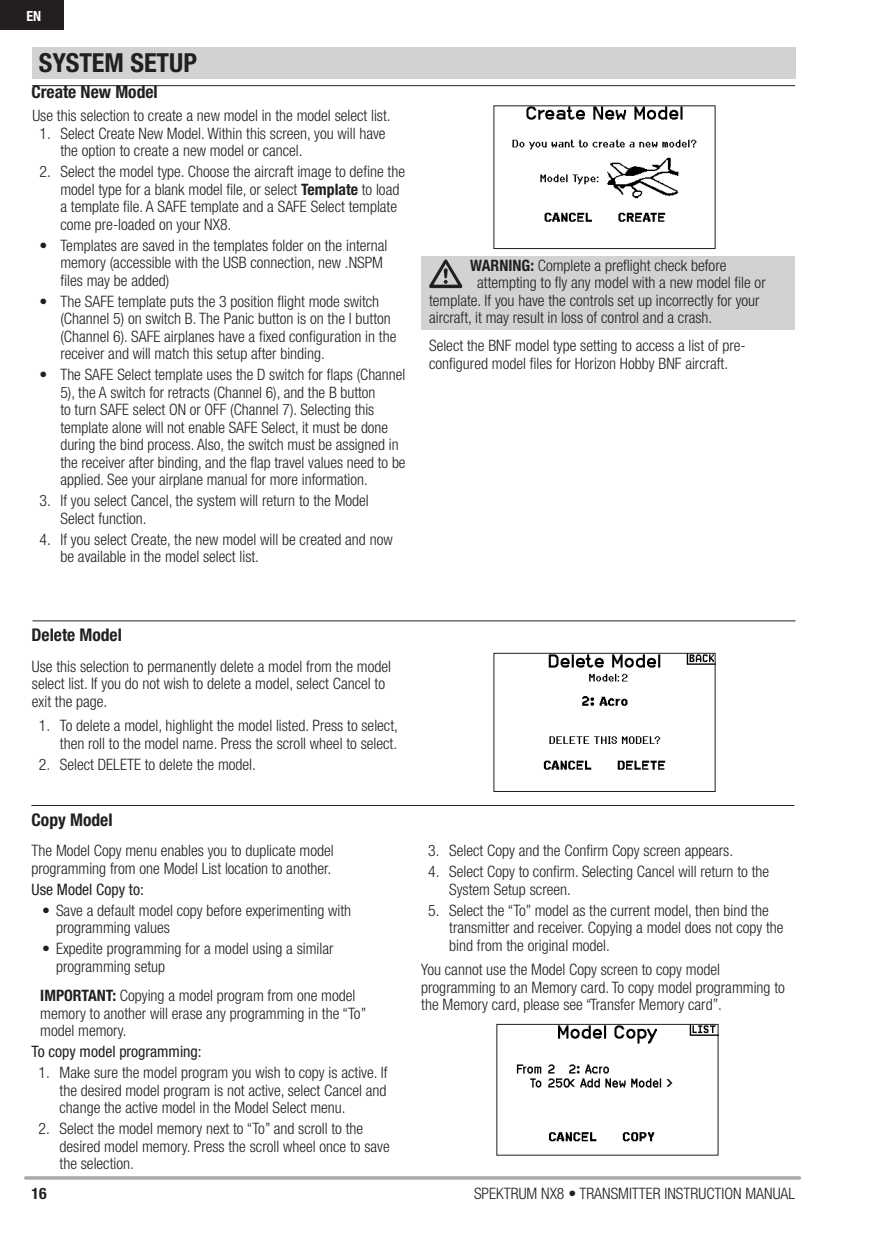
<style>
.page{position:relative;width:874px;height:1241px;background:#fff}
.page>*{position:absolute;margin:0;border:0;box-sizing:border-box;transform-origin:0 0}
.t1{font:700 condensed 26.25px "Helvetica Neue LT Std";color:#231f20}
.subsub{font:700 condensed 17.5px "Helvetica Neue LT Std";color:#231f20}
.body{font:300 condensed 15.75px/17.5px "Helvetica Neue LT Std";color:#231f20}
.Numbered_List_2{font:300 condensed 15.75px/17.5px "Helvetica Neue LT Std";color:#231f20}
.body-2{font:condensed 15.75px "Helvetica Neue LT Std";color:#231f20}
.t2{font:700 condensed 15.75px "Helvetica Neue LT Std";color:#231f20}
.t3{font:700 condensed 14px "Helvetica Neue LT Std";color:#fff}
.s1{font-weight:700}
</style>
<div class="page">
<svg style="left:26px;top:1176px;width:773px;height:3px;background:#adaeb2"></svg>
<div style="left:0;top:0;width:64px;height:30px;background:#231f20"></div>
<img style="left:516px;top:1025px;width:200px;height:117px">
<div style="left:496px;top:1023px;width:222px;height:132px;border:1px solid #231f20"></div>
<div style="left:32px;top:47px;width:763px;height:32px;background:#d1d2d4"></div>
<hr style="left:32px;top:620px;width:763px;height:1px;background:#231f20">
<hr style="left:31px;top:805px;width:763px;height:1px;background:#231f20">
<img style="left:543px;top:654px;width:170px;height:116px">
<div style="left:493px;top:652px;width:222px;height:139px;border:1px solid #231f20"></div>
<hr style="left:32px;top:85px;width:762px;height:1px;background:#231f20">
<div style="left:421px;top:256px;width:373px;height:73px;background:#d1d2d4"></div>
<svg style="left:429px;top:259px;width:33px;height:29px"></svg>
<img style="left:512px;top:107px;width:185px;height:115px">
<div style="left:493px;top:105px;width:222px;height:144px;border:1px solid #231f20"></div>
<p class="t3" style="left:26px;top:7px;width:16px">EN</p>
<p class="t1" style="left:39px;top:47px;width:159px">SYSTEM SETUP</p>
<p class="subsub" style="left:31px;top:82px;width:128px">Create New Model</p>
<p class="body" style="left:32px;top:106px;width:359px">Use this selection to create a new model in the model select list.</p>
<p class="body" style="left:60px;top:124px;width:326px;text-indent:-21px">1. Select Create New Model. Within this screen, you will have the option to create a new model or cancel.</p>
<p class="body" style="left:60px;top:162px;width:346px;text-indent:-21px">2. Select the model type. Choose the aircraft image to define the model type for a blank model file, or select <span class="s1">Template</span> to load a template file. A SAFE template and a SAFE Select template come pre-loaded on your NX8.</p>
<p class="body" style="left:60px;top:236px;width:328px;text-indent:-21px">• Templates are saved in the templates folder on the internal memory (accessible with the USB connection, new .NSPM files may be added)</p>
<p class="body" style="left:60px;top:292px;width:337px;text-indent:-21px">• The SAFE template puts the 3 position flight mode switch (Channel 5) on switch B. The Panic button is on the I button (Channel 6). SAFE airplanes have a fixed configuration in the receiver and will match this setup after binding.</p>
<p class="body" style="left:60px;top:365px;width:346px;text-indent:-21px">• The SAFE Select template uses the D switch for flaps (Channel 5), the A switch for retracts (Channel 6), and the B button<br>to turn SAFE select ON or OFF (Channel 7). Selecting this template alone will not enable SAFE Select, it must be done during the bind process. Also, the switch must be assigned in the receiver after binding, and the flap travel values need to be applied. See your airplane manual for more information.</p>
<p class="body" style="left:60px;top:491px;width:310px;text-indent:-21px">3. If you select Cancel, the system will return to the Model<br>Select function.</p>
<p class="body" style="left:60px;top:530px;width:333px;text-indent:-21px">4. If you select Create, the new model will be created and now be available in the model select list.</p>
<p class="Numbered_List_2" style="left:470px;top:256px;width:257px"><span class="s1">WARNING:</span> Complete a preflight check before</p>
<p class="Numbered_List_2" style="left:477px;top:274px;width:290px">attempting to fly any model with a new model file or</p>
<p class="Numbered_List_2" style="left:429px;top:291px;width:332px">template. If you have the controls set up incorrectly for your</p>
<p class="Numbered_List_2" style="left:429px;top:309px;width:284px">aircraft, it may result in loss of control and a crash.</p>
<p class="Numbered_List_2" style="left:429px;top:337px;width:318px">Select the BNF model type setting to access a list of pre&shy;configured model files for Horizon Hobby BNF aircraft.</p>
<p class="subsub" style="left:32px;top:624px;width:92px">Delete Model</p>
<p class="body" style="left:32px;top:657px;width:360px">Use this selection to permanently delete a model from the model select list. If you do not wish to delete a model, select Cancel to exit the page.</p>
<p class="body" style="left:39px;top:716px;width:360px;text-align:right">1. To delete a model, highlight the model listed. Press to select, then roll to the model name. Press the scroll wheel to select.</p>
<p class="body" style="left:39px;top:755px;width:218px">2. Select DELETE to delete the model.</p>
<p class="subsub" style="left:32px;top:809px;width:82px">Copy Model</p>
<p class="body" style="left:32px;top:841px;width:303px">The Model Copy menu enables you to duplicate model programming from one Model List location to another.</p>
<p class="body-2" style="left:32px;top:879px;width:114px">Use Model Copy to:</p>
<p class="body" style="left:56px;top:900px;width:296px;text-indent:-14px">• Save a default model copy before experimenting with programming values</p>
<p class="body" style="left:56px;top:939px;width:279px;text-indent:-14px">• Expedite programming for a model using a similar programming setup</p>
<p class="body" style="left:40px;top:986px;width:327px"><span class="s1">IMPORTANT:</span> Copying a model program from one model memory to another will erase any programming in the “To” model memory.</p>
<p class="body-2" style="left:32px;top:1042px;width:171px">To copy model programming:</p>
<p class="body" style="left:60px;top:1063px;width:329px;text-align:justify;text-indent:-21px">1. Make sure the model program you wish to copy is active. If the desired model program is not active, select Cancel and change the active model in the Model Select menu.</p>
<p class="body" style="left:60px;top:1119px;width:331px;text-indent:-21px">2. Select the model memory next to “To” and scroll to the desired model memory. Press the scroll wheel once to save the selection.</p>
<p class="body" style="left:428px;top:841px;width:306px">3. Select Copy and the Confirm Copy screen appears.</p>
<p class="body" style="left:449px;top:862px;width:321px;text-indent:-21px">4. Select Copy to confirm. Selecting Cancel will return to the<br>System Setup screen.</p>
<p class="body" style="left:449px;top:900px;width:336px;text-indent:-21px">5. Select the “To” model as the current model, then bind the transmitter and receiver. Copying a model does not copy the bind from the original model.</p>
<p class="body" style="left:421px;top:960px;width:365px">You cannot use the Model Copy screen to copy model programming to an Memory card. To copy model programming to the Memory card, please see “Transfer Memory card”.</p>
<p class="t2" style="left:32px;top:1183px;width:17px">16</p>
<p class="body" style="left:474px;top:1184px;width:322px">SPEKTRUM NX8 • TRANSMITTER INSTRUCTION MANUAL</p>
</div>
